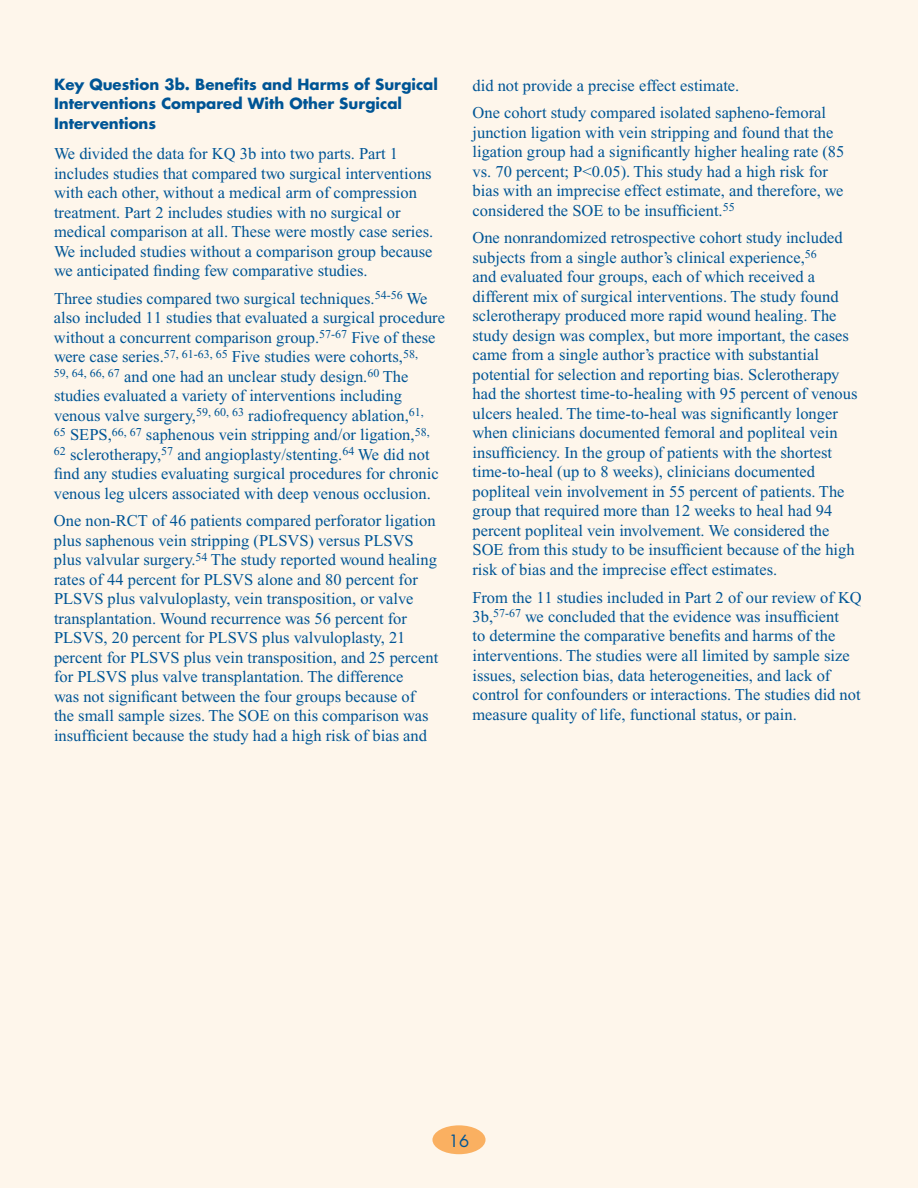
<style>
.page{position:relative;width:918px;height:1188px;background:#fff}
.page>*{position:absolute;margin:0;border:0;box-sizing:border-box;transform-origin:0 0}
.t1{font:16.5px/19.5px "Times New Roman";color:#005595}
.t2{font:16.5px "Futura";color:#005595}
.t3{font:700 15px/19.5px "Futura";color:#005595}
</style>
<div class="page">
<div style="left:0;top:0;width:917px;height:1188px;background:#fef6eb"></div>
<div style="left:432px;top:1125px;width:54px;height:29px;background:#fab061;border-radius:50%"></div>
<p class="t3" style="left:54px;top:74px;width:386px">Key Question 3b. Benefits and Harms of Surgical<br>Interventions Compared With Other Surgical<br>Interventions</p>
<p class="t1" style="left:54px;top:144px;width:381px">We divided the data for KQ 3b into two parts. Part 1 includes studies that compared two surgical interventions with each other, without a medical arm of compression treatment. Part 2 includes studies with no surgical or medical comparison at all. These were mostly case series.<br>We included studies without a comparison group because we anticipated finding few comparative studies.</p>
<p class="t1" style="left:54px;top:288px;width:393px">Three studies compared two surgical techniques.<sup>54-56</sup> We also included 11 studies that evaluated a surgical procedure without a concurrent comparison group.<sup>57-67</sup> Five of these were case series.<sup>57,</sup> <sup>61-63,</sup> <sup>65</sup> Five studies were cohorts,<sup>58,<br>59,</sup> <sup>64,</sup> <sup>66,</sup> <sup>67</sup> and one had an unclear study design.<sup>60</sup> The studies evaluated a variety of interventions including venous valve surgery,<sup>59,</sup> <sup>60,</sup> <sup>63</sup> radiofrequency ablation,<sup>61,<br>65</sup> SEPS,<sup>66,</sup> <sup>67</sup> saphenous vein stripping and/or ligation,<sup>58, 62</sup> sclerotherapy,<sup>57</sup> and angioplasty/stenting.<sup>64</sup> We did not find any studies evaluating surgical procedures for chronic venous leg ulcers associated with deep venous occlusion.</p>
<p class="t1" style="left:54px;top:511px;width:386px">One non-RCT of 46 patients compared perforator ligation plus saphenous vein stripping (PLSVS) versus PLSVS plus valvular surgery.<sup>54</sup> The study reported wound healing rates of 44 percent for PLSVS alone and 80 percent for PLSVS plus valvuloplasty, vein transposition, or valve transplantation. Wound recurrence was 56 percent for PLSVS, 20 percent for PLSVS plus valvuloplasty, 21 percent for PLSVS plus vein transposition, and 25 percent for PLSVS plus valve transplantation. The difference<br>was not significant between the four groups because of the small sample sizes. The SOE on this comparison was insufficient because the study had a high risk of bias and</p>
<p class="t1" style="left:473px;top:71px;width:355px;line-height:27.6px">did not provide a precise effect estimate.<br>One cohort study compared isolated sapheno-femoral</p>
<p class="t1" style="left:473px;top:123px;width:373px">junction ligation with vein stripping and found that the ligation group had a significantly higher healing rate (85 vs. 70 percent; P&lt;0.05). This study had a high risk for bias with an imprecise effect estimate, and therefore, we considered the SOE to be insufficient.<sup>55</sup></p>
<p class="t1" style="left:472px;top:228px;width:387px">One nonrandomized retrospective cohort study included subjects from a single author’s clinical experience,<sup>56<br></sup>and evaluated four groups, each of which received a different mix of surgical interventions. The study found sclerotherapy produced more rapid wound healing. The study design was complex, but more important, the cases came from a single author’s practice with substantial potential for selection and reporting bias. Sclerotherapy had the shortest time-to-healing with 95 percent of venous ulcers healed. The time-to-heal was significantly longer when clinicians documented femoral and popliteal vein insufficiency. In the group of patients with the shortest time-to-heal (up to 8 weeks), clinicians documented popliteal vein involvement in 55 percent of patients. The group that required more than 12 weeks to heal had 94 percent popliteal vein involvement. We considered the SOE from this study to be insufficient because of the high risk of bias and the imprecise effect estimates.</p>
<p class="t1" style="left:472px;top:587px;width:391px">From the 11 studies included in Part 2 of our review of KQ 3b,<sup>57-67</sup> we concluded that the evidence was insufficient<br>to determine the comparative benefits and harms of the interventions. The studies were all limited by sample size issues, selection bias, data heterogeneities, and lack of control for confounders or interactions. The studies did not measure quality of life, functional status, or pain.</p>
<p class="t2" style="left:449px;top:1130px;width:22px">16</p>
</div>
